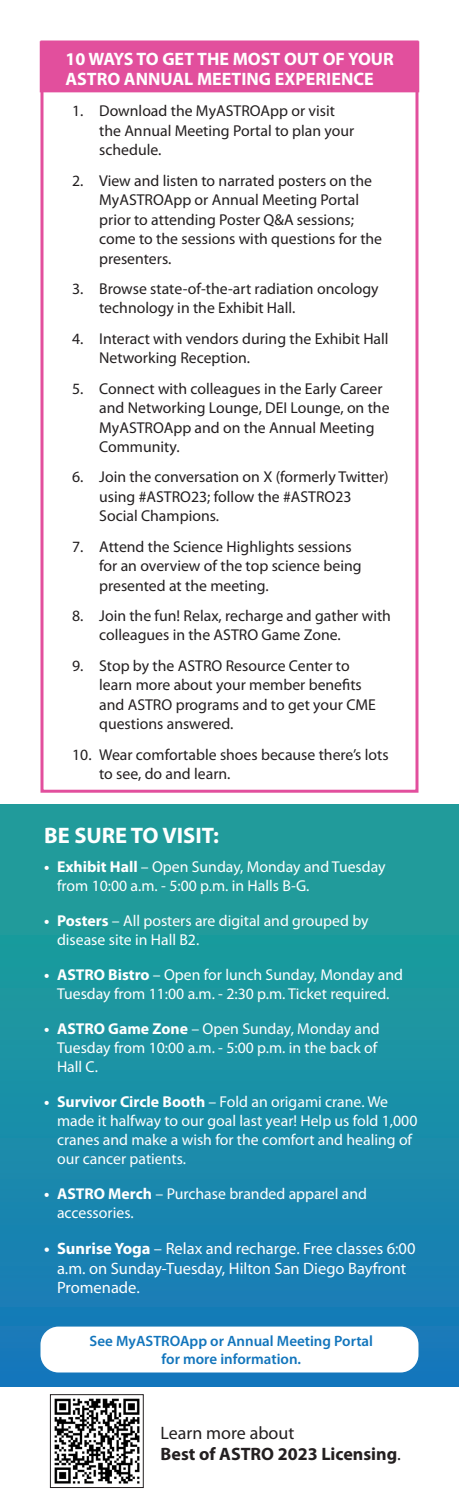
<style>
.page{position:relative;width:459px;height:1512px;background:#fff}
.page>*{position:absolute;margin:0;border:0;box-sizing:border-box;transform-origin:0 0}
.t1{font:700 22.5px "Myriad Pro";color:#fff}
.t2{font:700 18px/19.5px "Myriad Pro";color:#fff}
.t3{font:700 18px/21.6px "Myriad Pro";color:#231f20}
.t4{font:16.5px/19.8px "Myriad Pro";color:#fff}
.t5{font:15.75px/19.5px "Myriad Pro";color:#231f20}
.t6{font:15.75px/18.9px "Myriad Pro";color:#fff}
.t7{font:600 15px/18px "Myriad Pro";color:#1275bc;text-align:center}
.s1{font-weight:700}
.s2{font-weight:400}
</style>
<div class="page">
<div style="left:40px;top:41px;width:379px;height:51px;background:#e24f9d"></div>
<div style="left:40px;top:40px;width:378px;height:753px;border:3px solid #e24f9d"></div>
<div style="left:0;top:805px;width:459px;height:582px;background:linear-gradient(to bottom,#20a295,#1679bb)"></div>
<img style="left:54px;top:1398px;width:86px;height:86px">
<div style="left:50px;top:1394px;width:94px;height:94px;border:1px solid #231f20"></div>
<div style="left:40px;top:1327px;width:378px;height:46px;background:#fff;border-radius:18px"></div>
<p class="t2" style="left:65px;top:49px;width:330px">10 WAYS TO GET THE MOST OUT OF YOUR<br>ASTRO ANNUAL MEETING EXPERIENCE</p>
<p class="t5" style="left:99px;top:101px;width:257px;text-indent:-27px">1. Download the MyASTROApp or visit the Annual Meeting Portal to plan your schedule.</p>
<p class="t5" style="left:99px;top:170px;width:284px;text-indent:-27px">2. View and listen to narrated posters on the MyASTROApp or Annual Meeting Portal prior to attending Poster Q&amp;A sessions; come to the sessions with questions for the presenters.</p>
<p class="t5" style="left:99px;top:279px;width:281px;text-indent:-27px">3. Browse state-of-the-art radiation oncology technology in the Exhibit Hall.</p>
<p class="t5" style="left:99px;top:328px;width:291px;text-indent:-27px">4. Interact with vendors during the Exhibit Hall<br>Networking Reception.</p>
<p class="t5" style="left:99px;top:378px;width:292px;text-indent:-27px">5. Connect with colleagues in the Early Career and Networking Lounge, DEI Lounge, on the MyASTROApp and on the Annual Meeting Community.</p>
<p class="t5" style="left:99px;top:467px;width:291px;text-indent:-27px">6. Join the conversation on X (formerly Twitter) using #ASTRO23; follow the #ASTRO23<br>Social Champions.</p>
<p class="t5" style="left:99px;top:536px;width:264px;text-indent:-27px">7. Attend the Science Highlights sessions for an overview of the top science being presented at the meeting.</p>
<p class="t5" style="left:99px;top:606px;width:293px;text-indent:-27px">8. Join the fun! Relax, recharge and gather with colleagues in the ASTRO Game Zone.</p>
<p class="t5" style="left:99px;top:655px;width:278px;text-indent:-27px">9. Stop by the ASTRO Resource Center to learn more about your member benefits and ASTRO programs and to get your CME questions answered.</p>
<p class="t5" style="left:99px;top:744px;width:291px;text-indent:-27px">10. Wear comfortable shoes because there’s lots to see, do and learn.</p>
<p class="t1" style="left:44px;top:820px;width:176px">BE SURE TO VISIT:</p>
<p class="t6" style="left:57px;top:857px;width:330px;text-indent:-13px"><span class="s1">• Exhibit Hall</span> – Open Sunday, Monday and Tuesday from 10:00 a.m. - 5:00 p.m. in Halls B-G.</p>
<p class="t6" style="left:57px;top:911px;width:313px;text-indent:-13px"><span class="s1">• Posters</span> – All posters are digital and grouped by disease site in Hall B2.</p>
<p class="t6" style="left:44px;top:965px;width:360px;text-align:center"><span class="s1">• ASTRO Bistro</span> – Open for lunch Sunday, Monday and<br>Tuesday from 11:00 a.m. - 2:30 p.m. Ticket required.</p>
<p class="t6" style="left:57px;top:1019px;width:324px;text-indent:-13px"><span class="s1">• ASTRO Game Zone</span> – Open Sunday, Monday and<br>Tuesday from 10:00 a.m. - 5:00 p.m. in the back of<br>Hall C.</p>
<p class="t6" style="left:57px;top:1092px;width:362px;text-indent:-13px"><span class="s1">• Survivor Circle Booth</span> – Fold an origami crane. We made it halfway to our goal last year! Help us fold 1,000 cranes and make a wish for the comfort and healing of our cancer patients.</p>
<p class="t6" style="left:57px;top:1184px;width:311px;text-indent:-13px"><span class="s1">• ASTRO Merch</span> – Purchase branded apparel and accessories.</p>
<p class="t4" style="left:57px;top:1238px;width:360px;text-indent:-13px"><span class="s1">• Sunrise Yoga</span> – Relax and recharge. Free classes 6:00 a.m. on Sunday-Tuesday, Hilton San Diego Bayfront<br>Promenade.</p>
<p class="t7" style="left:90px;top:1332px;width:285px">See MyASTROApp or Annual Meeting Portal for more information.</p>
<p class="t3" style="left:161px;top:1421px;width:242px"><span class="s2">Learn more about<br></span>Best of ASTRO 2023 Licensing<span class="s2">.</span></p>
</div>
